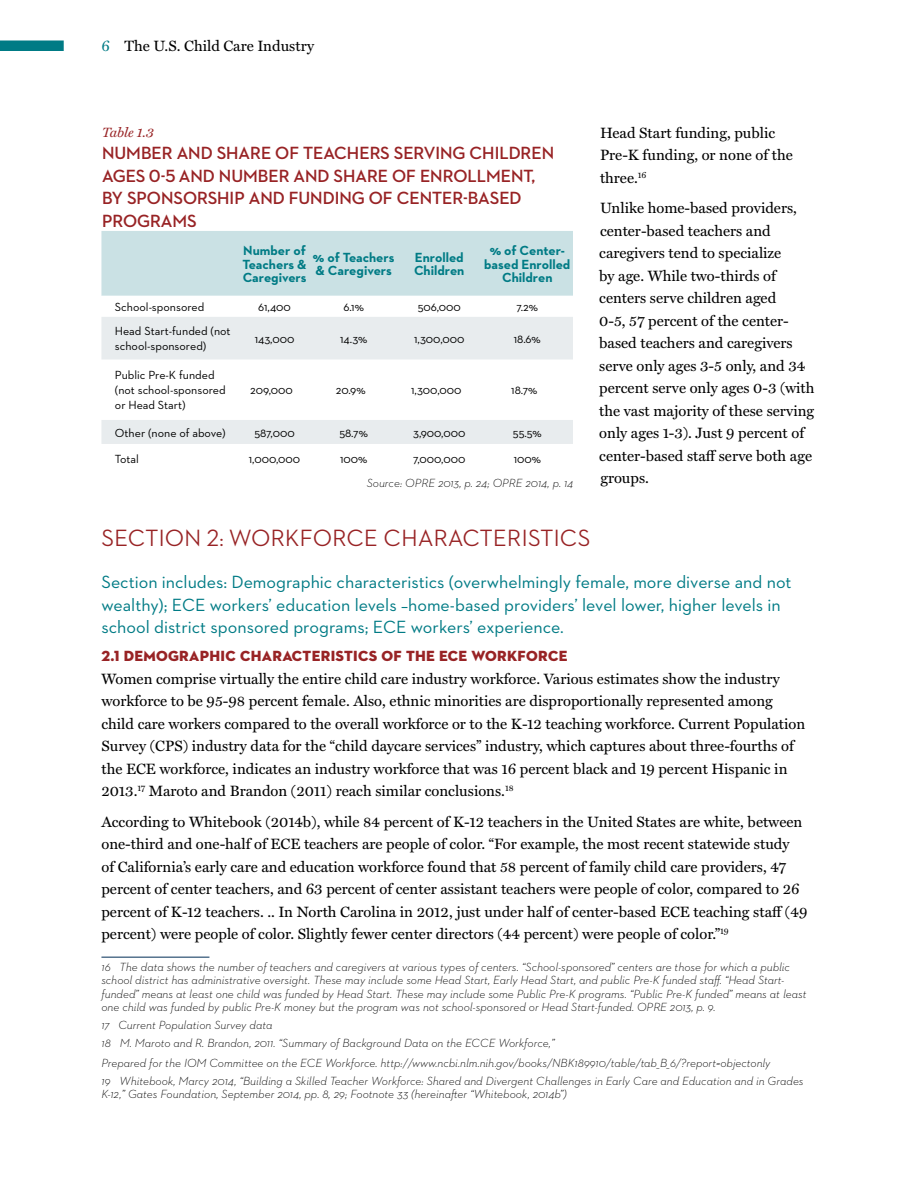
<style>
.page{position:relative;width:918px;height:1188px;background:#fff}
.page>*{position:absolute;margin:0;border:0;box-sizing:border-box;transform-origin:0 0}
.t1{font:500 24px "Neutraface 2 Display";letter-spacing:.02em;color:#982325}
.t2{font:18px/22.5px "Neutraface 2 Text";color:#007b85}
.t3{font:700 18px/22.5px "Neutraface 2 Display";color:#982325}
.t4{font:15px/22.5px "Miller Text";color:#000}
.t5{font:15px "Neutraface 2 Display Titling";letter-spacing:.02em;color:#982325}
.t6{font:700 13.5px/13.5px "Neutraface 2 Text";color:#007b85}
.t7{font:italic 13.5px "Miller Text";color:#982325}
.t8{font:italic 300 12px/13.5px "Neutraface 2 Text";color:#000}
.t9{font:12px/15px "Neutraface 2 Text";color:#000}
.s1{color:#007b85}
</style>
<div class="page">
<div style="left:0;top:40px;width:64px;height:11px;background:#007b85"></div>
<hr style="left:101px;top:957px;width:108px;height:1px;background:#002d56">
<div style="left:101px;top:231px;width:472px;height:65px;background:#cae1e4"></div>
<svg style="left:101px;top:317px;width:472px;height:127px;fill:#e8ecee"></svg>
<p class="t4" style="left:101px;top:35px;width:214px"><span class="s1">6</span> The U.S. Child Care Industry</p>
<p class="t7" style="left:102px;top:124px;width:53px">Table 1.3</p>
<p class="t3" style="left:102px;top:142px;width:454px">NUMBER AND SHARE OF TEACHERS SERVING CHILDREN AGES 0-5 AND NUMBER AND SHARE OF ENROLLMENT, BY SPONSORSHIP AND FUNDING OF CENTER-BASED PROGRAMS</p>
<p class="t6" style="left:243px;top:244px;width:65px;text-align:justify">Number of Teachers &amp; Caregivers</p>
<p class="t6" style="left:313px;top:250px;width:83px">% of Teachers &amp; Caregivers</p>
<p class="t6" style="left:414px;top:250px;width:52px">Enrolled<br>Children</p>
<p class="t6" style="left:484px;top:244px;width:88px;text-align:center">% of Center&shy;based Enrolled<br>Children</p>
<p class="t9" style="left:115px;top:299px;width:91px">School-sponsored</p>
<p class="t9" style="left:258px;top:299px;width:34px">61,400</p>
<p class="t9" style="left:344px;top:299px;width:22px">6.1%</p>
<p class="t9" style="left:418px;top:299px;width:45px">506,000</p>
<p class="t9" style="left:517px;top:299px;width:23px">7.2%</p>
<p class="t9" style="left:115px;top:324px;width:117px">Head Start-funded (not school-sponsored)</p>
<p class="t9" style="left:255px;top:331px;width:41px">143,000</p>
<p class="t9" style="left:340px;top:331px;width:29px">14.3%</p>
<p class="t9" style="left:414px;top:331px;width:52px">1,300,000</p>
<p class="t9" style="left:514px;top:331px;width:28px">18.6%</p>
<p class="t9" style="left:115px;top:368px;width:112px">Public Pre-K funded (not school-sponsored or Head Start)</p>
<p class="t9" style="left:250px;top:383px;width:44px">209,000</p>
<p class="t9" style="left:336px;top:383px;width:31px">20.9%</p>
<p class="t9" style="left:411px;top:383px;width:52px">1,300,000</p>
<p class="t9" style="left:511px;top:383px;width:28px">18.7%</p>
<p class="t9" style="left:115px;top:425px;width:112px">Other (none of above)</p>
<p class="t9" style="left:254px;top:425px;width:42px">587,000</p>
<p class="t9" style="left:339px;top:425px;width:30px">58.7%</p>
<p class="t9" style="left:413px;top:425px;width:54px">3,900,000</p>
<p class="t9" style="left:513px;top:425px;width:30px">55.5%</p>
<p class="t9" style="left:115px;top:451px;width:26px">Total</p>
<p class="t9" style="left:249px;top:451px;width:53px">1,000,000</p>
<p class="t9" style="left:340px;top:451px;width:29px">100%</p>
<p class="t9" style="left:413px;top:451px;width:54px">7,000,000</p>
<p class="t9" style="left:514px;top:451px;width:29px">100%</p>
<p class="t8" style="left:367px;top:476px;width:208px">Source: OPRE 2013, p. 24; OPRE 2014, p. 14</p>
<p class="t4" style="left:600px;top:122px;width:194px">Head Start funding, public<br>Pre-K funding, or none of the three.<sup>16</sup></p>
<p class="t4" style="left:599px;top:197px;width:217px">Unlike home-based providers, center-based teachers and caregivers tend to specialize<br>by age. While two-thirds of centers serve children aged<br>0-5, 57 percent of the center&shy;based teachers and caregivers serve only ages 3-5 only, and 34 percent serve only ages 0-3 (with the vast majority of these serving only ages 1-3). Just 9 percent of center-based staff serve both age groups.</p>
<h1 class="t1" style="left:101px;top:524px;width:491px">SECTION 2: WORKFORCE CHARACTERISTICS</h1>
<p class="t2" style="left:101px;top:571px;width:692px">Section includes: Demographic characteristics (overwhelmingly female, more diverse and not wealthy); ECE workers’ education levels –home-based providers’ level lower, higher levels in school district sponsored programs; ECE workers’ experience.</p>
<p class="t5" style="left:101px;top:647px;width:468px">2.1 DEMOGRAPHIC CHARACTERISTICS OF THE ECE WORKFORCE</p>
<p class="t4" style="left:101px;top:668px;width:705px">Women comprise virtually the entire child care industry workforce. Various estimates show the industry workforce to be 95-98 percent female. Also, ethnic minorities are disproportionally represented among child care workers compared to the overall workforce or to the K-12 teaching workforce. Current Population Survey (CPS) industry data for the “child daycare services” industry, which captures about three-fourths of the ECE workforce, indicates an industry workforce that was 16 percent black and 19 percent Hispanic in 2013.<sup>17</sup> Maroto and Brandon (2011) reach similar conclusions.<sup>18</sup></p>
<p class="t4" style="left:101px;top:811px;width:708px">According to Whitebook (2014b), while 84 percent of K-12 teachers in the United States are white, between one-third and one-half of ECE teachers are people of color. “For example, the most recent statewide study<br>of California’s early care and education workforce found that 58 percent of family child care providers, 47 percent of center teachers, and 63 percent of center assistant teachers were people of color, compared to 26 percent of K-12 teachers. .. In North Carolina in 2012, just under half of center-based ECE teaching staff (49 percent) were people of color. Slightly fewer center directors (44 percent) were people of color.”<sup>19</sup></p>
<p class="t8" style="left:101px;top:960px;width:707px">16 The data shows the number of teachers and caregivers at various types of centers. “School-sponsored” centers are those for which a public school district has administrative oversight. These may include some Head Start, Early Head Start, and public Pre-K funded staff. “Head Start&shy;funded” means at least one child was funded by Head Start. These may include some Public Pre-K programs. “Public Pre-K funded” means at least one child was funded by public Pre-K money but the program was not school-sponsored or Head Start-funded. OPRE 2013, p. 9.</p>
<p class="t8" style="left:101px;top:1016px;width:455px;line-height:17.9px">17 Current Population Survey data<br>18 M. Maroto and R. Brandon, 2011. “Summary of Background Data on the ECCE Workforce,”</p>
<p class="t8" style="left:101px;top:1054px;width:704px;line-height:17.9px">Prepared for the IOM Committee on the ECE Workforce. http://www.ncbi.nlm.nih.gov/books/NBK189910/table/tab_B_6/?report=objectonly<br>19 Whitebook, Marcy 2014, “Building a Skilled Teacher Workforce: Shared and Divergent Challenges in Early Care and Education and in Grades</p>
<p class="t8" style="left:101px;top:1087px;width:466px">K-12,” Gates Foundation, September 2014, pp. 8, 29; Footnote 33 (hereinafter “Whitebook, 2014b”)</p>
</div>
